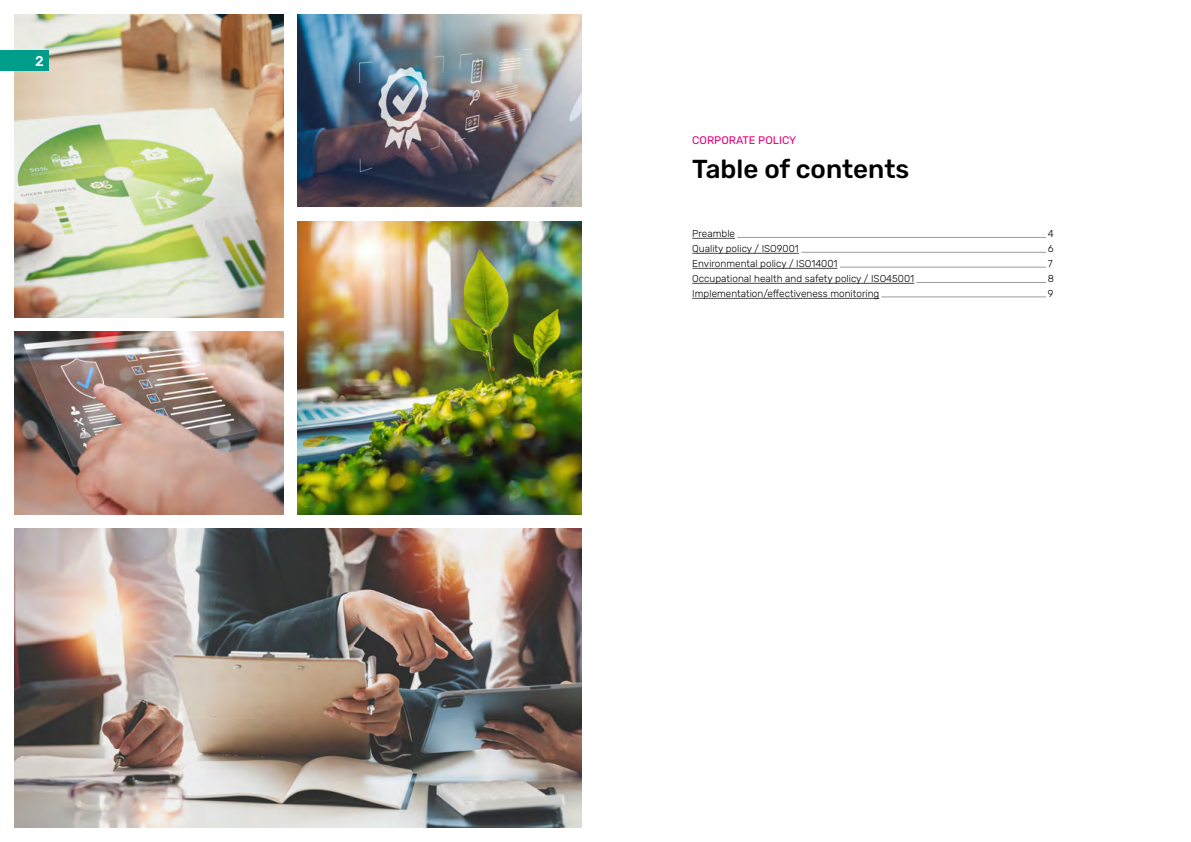
<style>
.page{position:relative;width:1191px;height:842px;background:#fff}
.page>*{position:absolute;margin:0;border:0;box-sizing:border-box;transform-origin:0 0}
.t1{font:500 26px "Rubik";color:#000}
.t2{font:500 14px "Rubik";color:#fff}
.t3{font:11px "Rubik";color:#e6007d}
.t4{font:300 10px/15px "Rubik";color:#000}
</style>
<div class="page">
<img style="left:14px;top:14px;width:269px;height:303px">
<img style="left:298px;top:14px;width:283px;height:193px">
<img style="left:298px;top:221px;width:283px;height:293px">
<img style="left:14px;top:332px;width:269px;height:182px">
<img style="left:14px;top:529px;width:567px;height:299px">
<div style="left:0;top:50px;width:49px;height:21px;background:#009d8b"></div>
<hr style="left:692px;top:238px;width:43px;height:1px;background:#4a4a49">
<hr style="left:692px;top:253px;width:107px;height:1px;background:#4a4a49">
<hr style="left:692px;top:268px;width:145px;height:1px;background:#4a4a49">
<hr style="left:692px;top:283px;width:222px;height:1px;background:#4a4a49">
<hr style="left:692px;top:298px;width:187px;height:1px;background:#4a4a49">
<hr style="left:737px;top:237px;width:309px;height:1px;background:#9d9d9c">
<hr style="left:801px;top:252px;width:245px;height:1px;background:#9d9d9c">
<hr style="left:840px;top:267px;width:206px;height:1px;background:#9d9d9c">
<hr style="left:881px;top:297px;width:165px;height:1px;background:#9d9d9c">
<hr style="left:916px;top:282px;width:130px;height:1px;background:#9d9d9c">
<h2 class="t2" style="left:35px;top:53px;width:10px">2</h2>
<p class="t3" style="left:692px;top:134px;width:105px">CORPORATE POLICY</p>
<h1 class="t1" style="left:692px;top:154px;width:218px">Table of contents</h1>
<p class="t4" style="left:692px;top:227px;width:223px">Preamble<br>Quality policy / ISO9001<br>Environmental policy / ISO14001<br>Occupational health and safety policy / ISO45001<br>Implementation/effectiveness monitoring</p>
<p class="t4" style="left:1047px;top:227px;width:8px">4<br>6<br>7<br>8<br>9</p>
</div>
